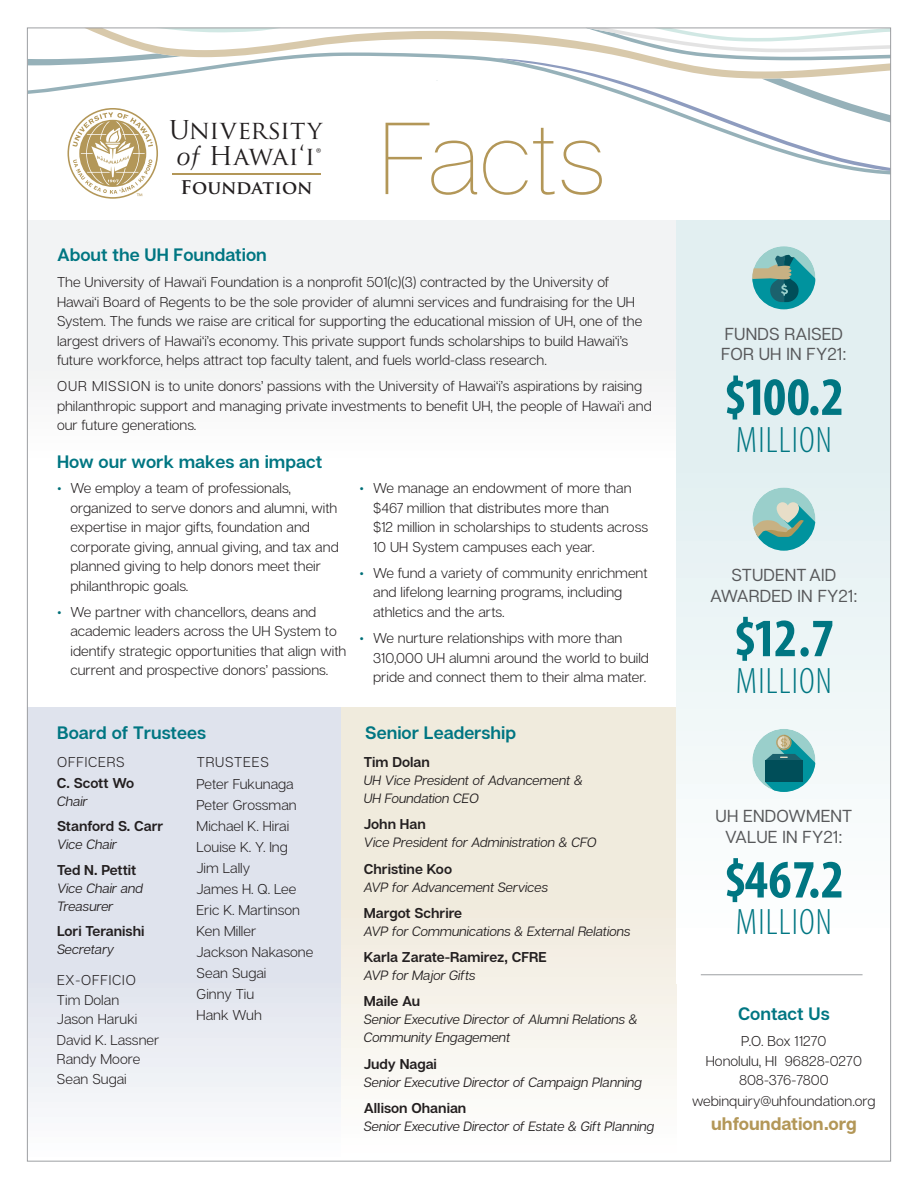
<style>
.page{position:relative;width:918px;height:1188px;background:#fff}
.page>*{position:absolute;margin:0;border:0;box-sizing:border-box;transform-origin:0 0}
.t1{font:100 102px "Articulat CF";color:#b39758}
.t2{font:700 condensed 54.3px "Myriad Pro";letter-spacing:.01em;color:#007682}
.t3{font:300 condensed 36.9px "Myriad Pro";letter-spacing:.03em;color:#007682}
.t4{font:25.2px/25.2px "Trajan Pro";letter-spacing:.005em;color:#231f20}
.t5{font:19.65px/19.6px "Trajan Pro";letter-spacing:.005em;color:#201d1e}
.t6{font:700 18.45px "Trajan Pro";letter-spacing:-.01em;color:#231f20}
.t7{font:600 18px "Articulat CF";color:#007682}
.t8{font:700 18px "Articulat CF";color:#b39758}
.t9{font:17.4px/20.5px "Articulat CF";letter-spacing:.01em;color:#57585a;text-align:center}
.t10{font:300 14.25px/19.5px "Articulat CF";color:#231f20}
.t11{font:600 14.25px "Articulat CF";color:#231f20}
.t12{font:300 14.25px "Articulat CF";letter-spacing:.06em;color:#231f20}
.t13{font:italic 13.5px/18px "Articulat CF";color:#231f20}
.t14{font:9.9px "Myriad Web Pro";color:#231f20}
.t15{font:7.65px "Myriad Web Pro";color:#201d1e}
.t16{font:6.6px "Myriad Web Pro";color:#b39758;scale:1.09 1}
.s1{font-family:"Trump Mediaeval";font-style:italic}
.s2{font-weight:700;font-size:16.5px;color:#006f78}
</style>
<div class="page">
<div style="left:340px;top:707px;width:337px;height:453px;background:linear-gradient(to bottom,#ece6d5,#fcfbf9)"></div>
<div style="left:677px;top:221px;width:214px;height:763px;background:linear-gradient(to bottom,#dbebee,#fdfefe)"></div>
<div style="left:27px;top:707px;width:313px;height:453px;background:linear-gradient(to bottom,#d8dce9,#f3f5f8)"></div>
<svg style="left:29px;top:30px;width:860px;height:169px"></svg>
<hr style="left:172px;top:173px;width:149px;height:1px;background:#b39758">
<svg style="left:752px;top:246px;width:63px;height:63px"></svg>
<div style="left:752px;top:488px;width:63px;height:63px;background:#9acfcb;border-radius:50%"></div>
<svg style="left:752px;top:502px;width:63px;height:49px"></svg>
<svg style="left:752px;top:729px;width:63px;height:63px"></svg>
<hr style="left:701px;top:974px;width:162px;height:1px;background:#9d9fa2">
<p class="t16" style="left:137px;top:193px;width:7px">™</p>
<h3 class="t5" style="left:157px;top:115px;width:120px">University <span class="s1">of</span> Hawai‘i</h3>
<h3 class="t4" style="left:169px;top:117px;width:154px">University <span class="s1">of</span> Hawai‘i</h3>
<p class="t6" style="left:180px;top:175px;width:134px">Foundation</p>
<p class="t15" style="left:272px;top:138px;width:5px">®</p>
<p class="t14" style="left:316px;top:147px;width:7px">®</p>
<h1 class="t1" style="left:379px;top:101px;width:227px">Facts</h1>
<p class="t7" style="left:57px;top:244px;width:211px">About the UH Foundation</p>
<p class="t10" style="left:57px;top:273px;width:587px">The University of Hawai‘i Foundation is a nonprofit 501(c)(3) contracted by the University of Hawai‘i Board of Regents to be the sole provider of alumni services and fundraising for the UH System. The funds we raise are critical for supporting the educational mission of UH, one of the largest drivers of Hawai‘i’s economy. This private support funds scholarships to build Hawai‘i’s future workforce, helps attract top faculty talent, and fuels world-class research.</p>
<p class="t10" style="left:57px;top:377px;width:596px">OUR MISSION is to unite donors’ passions with the University of Hawai‘i’s aspirations by raising philanthropic support and managing private investments to benefit UH, the people of Hawai‘i and our future generations.</p>
<p class="t7" style="left:57px;top:451px;width:267px">How our work makes an impact</p>
<p class="t10" style="left:70px;top:479px;width:270px;text-indent:-14px"><span class="s2">•</span> We employ a team of professionals, organized to serve donors and alumni, with expertise in major gifts, foundation and corporate giving, annual giving, and tax and planned giving to help donors meet their philanthropic goals.</p>
<p class="t10" style="left:70px;top:602px;width:277px;text-indent:-14px"><span class="s2">•</span> We partner with chancellors, deans and academic leaders across the UH System to identify strategic opportunities that align with current and prospective donors’ passions.</p>
<p class="t10" style="left:373px;top:479px;width:276px;text-indent:-14px"><span class="s2">•</span> We manage an endowment of more than $467 million that distributes more than<br>$12 million in scholarships to students across 10 UH System campuses each year.</p>
<p class="t10" style="left:373px;top:563px;width:276px;text-indent:-14px"><span class="s2">•</span> We fund a variety of community enrichment and lifelong learning programs, including athletics and the arts.</p>
<p class="t10" style="left:373px;top:629px;width:277px;text-indent:-14px"><span class="s2">•</span> We nurture relationships with more than<br>310,000 UH alumni around the world to build pride and connect them to their alma mater.</p>
<p class="t7" style="left:57px;top:722px;width:151px">Board of Trustees</p>
<p class="t12" style="left:57px;top:754px;width:69px">OFFICERS</p>
<p class="t11" style="left:57px;top:774px;width:79px">C. Scott Wo</p>
<p class="t13" style="left:57px;top:793px;width:32px">Chair</p>
<p class="t11" style="left:57px;top:817px;width:108px">Stanford S. Carr</p>
<p class="t13" style="left:57px;top:835px;width:62px">Vice Chair</p>
<p class="t11" style="left:57px;top:861px;width:81px">Ted N. Pettit</p>
<p class="t13" style="left:57px;top:880px;width:88px">Vice Chair and<br>Treasurer</p>
<p class="t11" style="left:57px;top:922px;width:89px">Lori Teranishi</p>
<p class="t13" style="left:57px;top:941px;width:59px">Secretary</p>
<p class="t10" style="left:57px;top:971px;width:104px">EX-OFFICIO<br>Tim Dolan<br>Jason Haruki<br>David K. Lassner<br>Randy Moore<br>Sean Sugai</p>
<p class="t10" style="left:197px;top:752px;width:118px;line-height:21.1px">TRUSTEES<br>Peter Fukunaga<br>Peter Grossman<br>Michael K. Hirai<br>Louise K. Y. Ing<br>Jim Lally<br>James H. Q. Lee<br>Eric K. Martinson<br>Ken Miller<br>Jackson Nakasone<br>Sean Sugai<br>Ginny Tiu<br>Hank Wuh</p>
<p class="t7" style="left:365px;top:722px;width:152px">Senior Leadership</p>
<p class="t11" style="left:364px;top:754px;width:68px">Tim Dolan</p>
<p class="t13" style="left:364px;top:772px;width:221px">UH Vice President of Advancement &amp;<br>UH Foundation CEO</p>
<p class="t11" style="left:364px;top:816px;width:64px">John Han</p>
<p class="t13" style="left:364px;top:834px;width:234px">Vice President for Administration &amp; CFO</p>
<p class="t11" style="left:364px;top:860px;width:90px">Christine Koo</p>
<p class="t13" style="left:364px;top:878px;width:186px">AVP for Advancement Services</p>
<p class="t11" style="left:364px;top:904px;width:100px">Margot Schrire</p>
<p class="t13" style="left:364px;top:923px;width:268px">AVP for Communications &amp; External Relations</p>
<p class="t11" style="left:364px;top:949px;width:184px">Karla Zarate-Ramirez, CFRE</p>
<p class="t13" style="left:364px;top:967px;width:113px">AVP for Major Gifts</p>
<p class="t11" style="left:364px;top:993px;width:58px">Maile Au</p>
<p class="t13" style="left:364px;top:1011px;width:275px">Senior Executive Director of Alumni Relations &amp;<br>Community Engagement</p>
<p class="t11" style="left:364px;top:1055px;width:75px">Judy Nagai</p>
<p class="t13" style="left:364px;top:1073px;width:280px">Senior Executive Director of Campaign Planning</p>
<p class="t11" style="left:364px;top:1099px;width:104px">Allison Ohanian</p>
<p class="t13" style="left:364px;top:1118px;width:292px">Senior Executive Director of Estate &amp; Gift Planning</p>
<p class="t9" style="left:721px;top:324px;width:127px;text-align:left">FUNDS RAISED<br>FOR UH IN FY21:</p>
<h2 class="t2" style="left:724px;top:363px;width:122px">$100.2</h2>
<h3 class="t3" style="left:736px;top:420px;width:97px">MILLION</h3>
<p class="t9" style="left:710px;top:565px;width:149px">STUDENT AID<br>AWARDED IN FY21:</p>
<h2 class="t2" style="left:734px;top:604px;width:102px">$12.7</h2>
<h3 class="t3" style="left:736px;top:661px;width:97px">MILLION</h3>
<p class="t9" style="left:716px;top:806px;width:138px">UH ENDOWMENT<br>VALUE IN FY21:</p>
<h2 class="t2" style="left:724px;top:845px;width:122px">$467.2</h2>
<h3 class="t3" style="left:736px;top:903px;width:97px">MILLION</h3>
<p class="t7" style="left:738px;top:1003px;width:93px">Contact Us</p>
<p class="t10" style="left:706px;top:1032px;width:158px;text-align:center">P.O. Box 11270<br>Honolulu, HI 96828-0270<br>808-376-7800</p>
<p class="t10" style="left:692px;top:1092px;width:185px">webinquiry@uhfoundation.org</p>
<p class="t8" style="left:711px;top:1113px;width:147px">uhfoundation.org</p>
</div>
